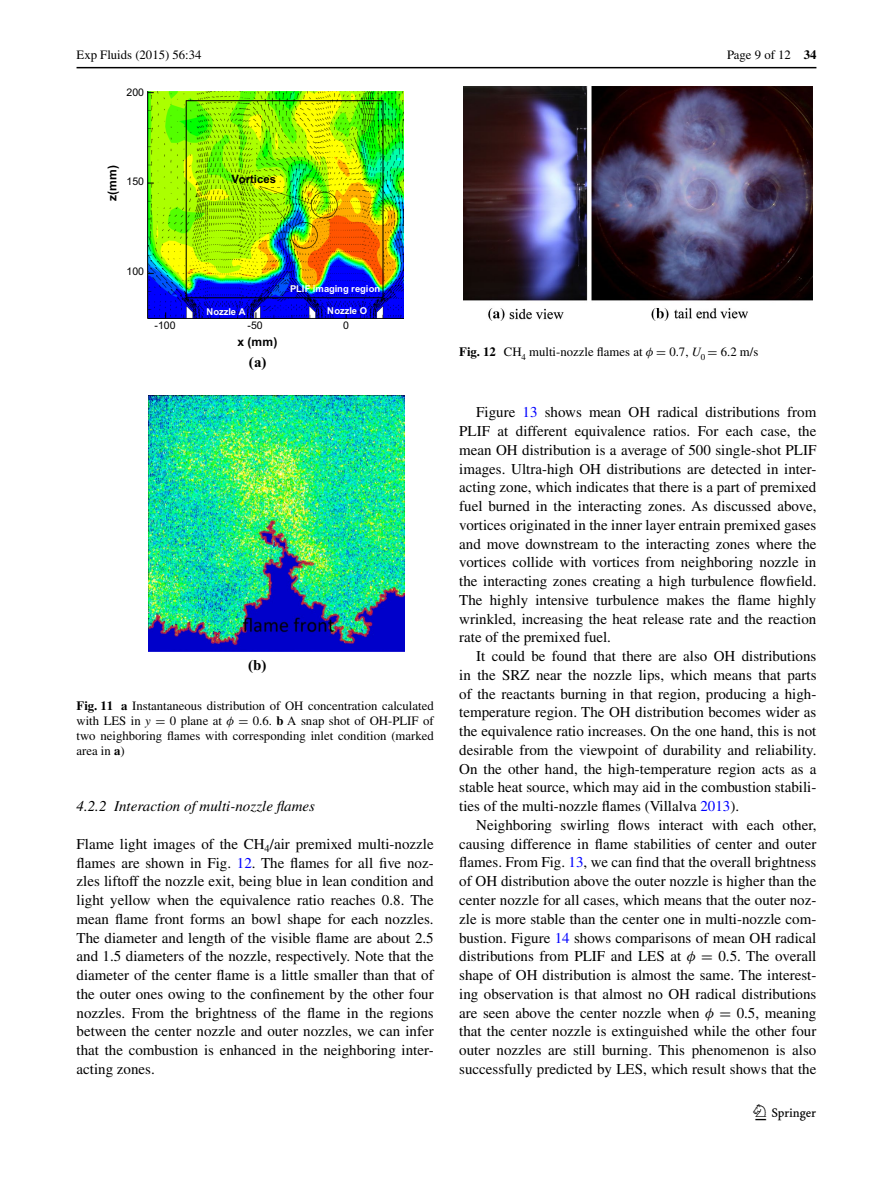
<style>
.page{position:relative;width:893px;height:1187px;background:#fff}
.page>*{position:absolute;margin:0;border:0;box-sizing:border-box;transform-origin:0 0}
.t1{font:22.5px "Springnew";color:#000}
.t2{font:15px/18.8px "Times";color:#000;text-align:justify}
.t3{font:italic 15px "Times";color:#000}
.t4{font:700 15px "Times New Roman";color:#000}
.t5{font:12.75px/15px "Times";color:#000;text-align:justify}
.t6{font:700 12px "Arial";color:#000}
.t7{font:700 11.25px "Arial";color:#000}
.t8{font:10.5px "Arial";color:#000}
.t9{font:700 9.45px "Arial";letter-spacing:-.005em;color:#fff}
.s1{font-weight:700}
.s2{font-style:italic}
.s3{font-family:"MTSY"}
.s4{font-family:"MTMI"}
.s5{color:#00f}
</style>
<div class="page">
<hr style="left:77px;top:67px;width:739px;height:1px;background:#000">
<img style="left:148px;top:92px;width:256px;height:226px">
<img style="left:149px;top:395px;width:255px;height:256px">
<div style="left:459px;top:87px;width:357px;height:234px;background:linear-gradient(to bottom,#fff,#fff)"></div>
<img style="left:463px;top:87px;width:349px;height:234px">
<p class="t5" style="left:77px;top:48px;width:127px">Exp Fluids (2015) 56:34</p>
<p class="t8" style="left:127px;top:85px;width:19px">200</p>
<p class="t5" style="left:727px;top:48px;width:91px">Page 9 of 12 <span class="s1">34</span></p>
<p class="t6" style="left:104px;top:201px;width:37px;rotate:-90deg">z(mm)</p>
<p class="t8" style="left:127px;top:175px;width:19px">150</p>
<p class="t7" style="left:231px;top:172px;width:46px">Vortices</p>
<p class="t8" style="left:127px;top:264px;width:19px">100</p>
<p class="t9" style="left:290px;top:282px;width:91px">PLIF imaging region</p>
<p class="t9" style="left:206px;top:305px;width:41px">Nozzle A</p>
<p class="t9" style="left:327px;top:304px;width:41px">Nozzle O</p>
<p class="t8" style="left:154px;top:318px;width:23px">-100</p>
<p class="t8" style="left:248px;top:318px;width:17px">-50</p>
<p class="t8" style="left:343px;top:318px;width:7px">0</p>
<p class="t6" style="left:237px;top:334px;width:42px">x (mm)</p>
<p class="t4" style="left:249px;top:351px;width:19px">(a)</p>
<p class="t4" style="left:248px;top:655px;width:20px">(b)</p>
<p class="t5" style="left:77px;top:698px;width:359px"><span class="s1">Fig. 11 a</span> Instantaneous distribution of OH concentration calculated with LES in <span class="s2">y</span> <span class="s3">=</span> 0 plane at <span class="s4">φ</span> <span class="s3">=</span> 0.6. <span class="s1">b</span> A snap shot of OH-PLIF of two neighboring flames with corresponding inlet condition (marked area in <span class="s1">a</span>)</p>
<p class="t3" style="left:77px;top:797px;width:240px">4.2.2 Interaction of multi‑nozzle flames</p>
<p class="t2" style="left:77px;top:834px;width:359px">Flame light images of the CH<sub>4</sub>/air premixed multi-nozzle flames are shown in Fig. <span class="s5">12</span>. The flames for all five noz&shy;zles liftoff the nozzle exit, being blue in lean condition and light yellow when the equivalence ratio reaches 0.8. The mean flame front forms an bowl shape for each nozzles.<br>The diameter and length of the visible flame are about 2.5 and 1.5 diameters of the nozzle, respectively. Note that the diameter of the center flame is a little smaller than that of the outer ones owing to the confinement by the other four nozzles. From the brightness of the flame in the regions between the center nozzle and outer nozzles, we can infer that the combustion is enhanced in the neighboring inter&shy;acting zones.</p>
<p class="t5" style="left:459px;top:344px;width:301px"><span class="s1">Fig. 12</span> CH<sub>4</sub> multi-nozzle flames at <span class="s4">φ</span> <span class="s3">=</span> 0.7, <span class="s2">U</span><sub>0</sub> <span class="s3">=</span> 6.2 m/s</p>
<p class="t2" style="left:459px;top:402px;width:359px;text-indent:17px">Figure <span class="s5">13</span> shows mean OH radical distributions from PLIF at different equivalence ratios. For each case, the mean OH distribution is a average of 500 single-shot PLIF images. Ultra-high OH distributions are detected in inter&shy;acting zone, which indicates that there is a part of premixed fuel burned in the interacting zones. As discussed above, vortices originated in the inner layer entrain premixed gases and move downstream to the interacting zones where the vortices collide with vortices from neighboring nozzle in the interacting zones creating a high turbulence flowfield.<br>The highly intensive turbulence makes the flame highly wrinkled, increasing the heat release rate and the reaction rate of the premixed fuel.</p>
<p class="t2" style="left:459px;top:646px;width:359px;text-indent:17px">It could be found that there are also OH distributions in the SRZ near the nozzle lips, which means that parts of the reactants burning in that region, producing a high&shy;temperature region. The OH distribution becomes wider as the equivalence ratio increases. On the one hand, this is not desirable from the viewpoint of durability and reliability.<br>On the other hand, the high-temperature region acts as a stable heat source, which may aid in the combustion stabili&shy;ties of the multi-nozzle flames (Villalva <span class="s5">2013</span>).</p>
<p class="t2" style="left:459px;top:815px;width:359px;text-indent:17px">Neighboring swirling flows interact with each other, causing difference in flame stabilities of center and outer flames. From Fig. <span class="s5">13</span>, we can find that the overall brightness of OH distribution above the outer nozzle is higher than the center nozzle for all cases, which means that the outer noz&shy;zle is more stable than the center one in multi-nozzle com&shy;bustion. Figure <span class="s5">14</span> shows comparisons of mean OH radical distributions from PLIF and LES at <span class="s4">φ</span> <span class="s3">=</span> 0.5. The overall shape of OH distribution is almost the same. The interest&shy;ing observation is that almost no OH radical distributions are seen above the center nozzle when <span class="s4">φ</span> <span class="s3">=</span> 0.5, meaning that the center nozzle is extinguished while the other four outer nozzles are still burning. This phenomenon is also successfully predicted by LES, which result shows that the</p>
<h1 class="t1" style="left:755px;top:1104px;width:62px">1 3</h1>
</div>
